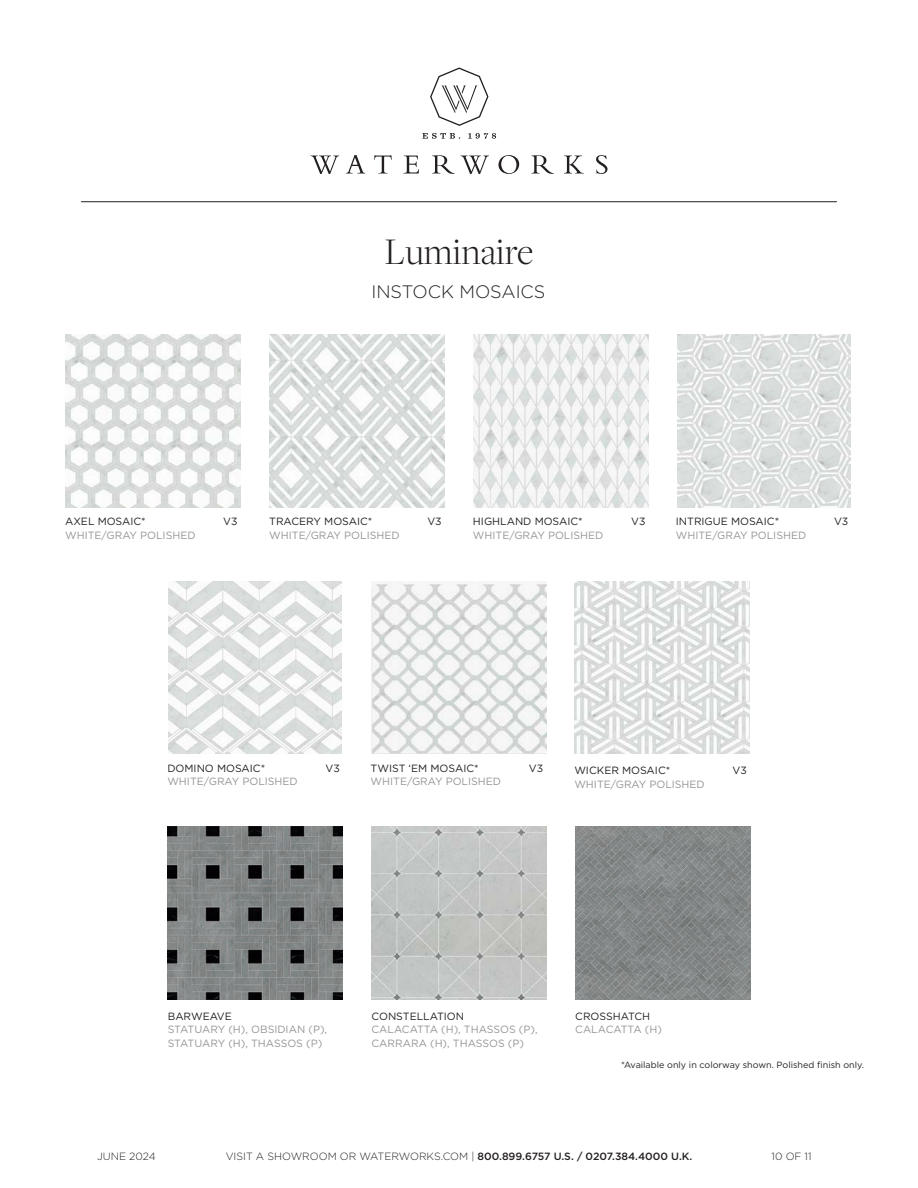
<style>
.page{position:relative;width:918px;height:1188px;background:#fff}
.page>*{position:absolute;margin:0;border:0;box-sizing:border-box;transform-origin:0 0}
.t1{font:300 39px "Freight Disp Pro";color:#231f20}
.t2{font:300 18px "Gotham";color:#231f20}
.Measure{font:10.5px/13.5px "Gotham";color:#939598}
.Measure-2{font:10.5px "Gotham";color:#231f20}
.t3{font:500 10.5px "Gotham";color:#231f20}
.t4{font:300 10.5px "Gotham";color:#231f20}
.t5{font:9px "Gotham";color:#231f20}
.s1{font-weight:300}
</style>
<div class="page">
<svg style="left:422px;top:133px;width:38px;height:6px"></svg>
<svg style="left:468px;top:133px;width:28px;height:6px"></svg>
<svg style="left:374px;top:155px;width:18px;height:18px"></svg>
<svg style="left:404px;top:156px;width:15px;height:17px"></svg>
<svg style="left:499px;top:155px;width:20px;height:19px"></svg>
<svg style="left:531px;top:155px;width:23px;height:19px"></svg>
<svg style="left:564px;top:156px;width:20px;height:17px"></svg>
<svg style="left:596px;top:155px;width:12px;height:19px"></svg>
<svg style="left:346px;top:155px;width:19px;height:19px"></svg>
<svg style="left:311px;top:156px;width:28px;height:18px"></svg>
<svg style="left:432px;top:155px;width:57px;height:19px"></svg>
<svg style="left:430px;top:68px;width:58px;height:58px"></svg>
<hr style="left:81px;top:201px;width:756px;height:1px;background:#231f20">
<img style="left:65px;top:335px;width:175px;height:172px">
<img style="left:269px;top:335px;width:175px;height:172px">
<img style="left:473px;top:335px;width:175px;height:172px">
<img style="left:677px;top:335px;width:173px;height:172px">
<img style="left:371px;top:581px;width:175px;height:173px">
<img style="left:574px;top:581px;width:175px;height:173px">
<img style="left:168px;top:827px;width:175px;height:173px">
<img style="left:372px;top:827px;width:175px;height:173px">
<img style="left:576px;top:827px;width:175px;height:173px">
<img style="left:169px;top:581px;width:173px;height:173px">
<h1 class="t1" style="left:385px;top:227px;width:150px">Luminaire</h1>
<p class="t2" style="left:371px;top:280px;width:175px">INSTOCK MOSAICS</p>
<p class="Measure-2" style="left:65px;top:515px;width:82px">AXEL MOSAIC*</p>
<p class="Measure-2" style="left:223px;top:515px;width:16px">V3</p>
<p class="Measure" style="left:65px;top:528px;width:132px">WHITE/GRAY POLISHED</p>
<p class="Measure-2" style="left:269px;top:515px;width:105px">TRACERY MOSAIC*</p>
<p class="Measure-2" style="left:427px;top:515px;width:16px">V3</p>
<p class="Measure" style="left:269px;top:528px;width:132px">WHITE/GRAY POLISHED</p>
<p class="Measure-2" style="left:473px;top:515px;width:111px">HIGHLAND MOSAIC*</p>
<p class="Measure-2" style="left:631px;top:515px;width:16px">V3</p>
<p class="Measure" style="left:473px;top:528px;width:132px">WHITE/GRAY POLISHED</p>
<p class="Measure-2" style="left:676px;top:515px;width:105px">INTRIGUE MOSAIC*</p>
<p class="Measure-2" style="left:834px;top:515px;width:16px">V3</p>
<p class="Measure" style="left:676px;top:528px;width:132px">WHITE/GRAY POLISHED</p>
<p class="Measure-2" style="left:167px;top:762px;width:99px">DOMINO MOSAIC*</p>
<p class="Measure-2" style="left:326px;top:762px;width:16px">V3</p>
<p class="Measure" style="left:167px;top:775px;width:132px">WHITE/GRAY POLISHED</p>
<p class="Measure-2" style="left:371px;top:762px;width:110px">TWIST ‘EM MOSAIC*</p>
<p class="Measure-2" style="left:529px;top:762px;width:16px">V3</p>
<p class="Measure" style="left:371px;top:775px;width:132px">WHITE/GRAY POLISHED</p>
<p class="Measure-2" style="left:574px;top:764px;width:97px">WICKER MOSAIC*</p>
<p class="Measure-2" style="left:733px;top:764px;width:16px">V3</p>
<p class="Measure" style="left:574px;top:777px;width:132px">WHITE/GRAY POLISHED</p>
<p class="Measure-2" style="left:168px;top:1010px;width:66px">BARWEAVE</p>
<p class="Measure" style="left:168px;top:1023px;width:161px">STATUARY (H), OBSIDIAN (P),<br>STATUARY (H), THASSOS (P)</p>
<p class="Measure-2" style="left:372px;top:1010px;width:94px">CONSTELLATION</p>
<p class="Measure" style="left:372px;top:1023px;width:168px">CALACATTA (H), THASSOS (P),<br>CARRARA (H), THASSOS (P)</p>
<p class="Measure-2" style="left:575px;top:1010px;width:76px">CROSSHATCH</p>
<p class="Measure" style="left:575px;top:1023px;width:88px">CALACATTA (H)</p>
<p class="t5" style="left:621px;top:1059px;width:244px">*Available only in colorway shown. Polished finish only.</p>
<p class="t4" style="left:97px;top:1150px;width:60px">JUNE 2024</p>
<p class="t3" style="left:226px;top:1149px;width:468px"><span class="s1">VISIT A SHOWROOM OR WATERWORKS.COM |</span> 800.899.6757 U.S. / 0207.384.4000 U.K.</p>
<p class="t4" style="left:772px;top:1150px;width:42px">10 OF 11</p>
</div>
